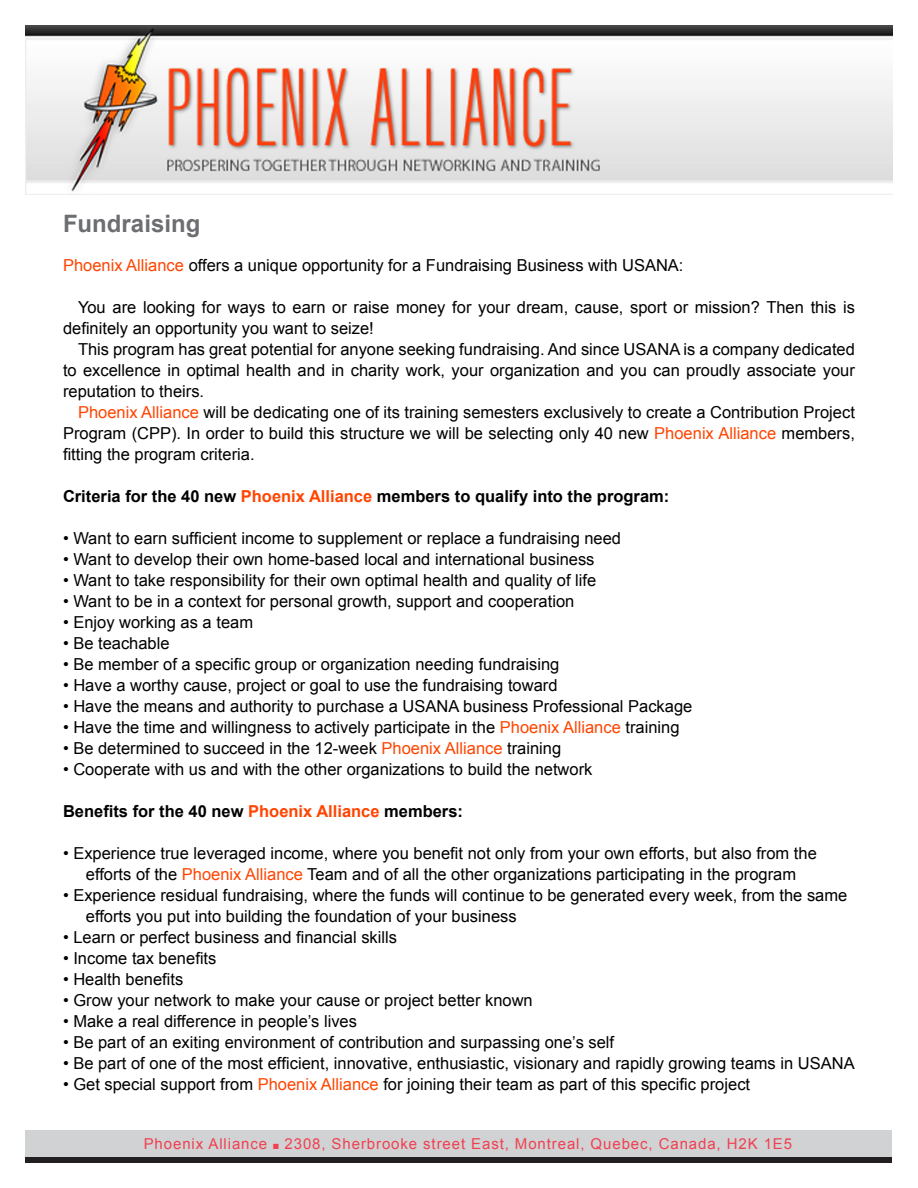
<style>
.page{position:relative;width:918px;height:1188px;background:#fff}
.page>*{position:absolute;margin:0;border:0;box-sizing:border-box;transform-origin:0 0}
.t1{font:700 24px "Arial";color:#6d6e71}
.t2{font:16.5px/21px "Arial";color:#000}
.t3{font:700 16.5px "Arial";color:#000}
.t4{font:15px "Arial";letter-spacing:.06em;color:#ef4150}
.s1{color:#ff4500}
</style>
<div class="page">
<img style="left:26px;top:26px;width:866px;height:168px">
<div style="left:26px;top:1130px;width:866px;height:32px;background:#d1d2d4"></div>
<div style="left:26px;top:1157px;width:866px;height:5px;background:#231f20"></div>
<p class="t1" style="left:63px;top:207px;width:139px">Fundraising</p>
<p class="t2" style="left:63px;top:255px;width:622px"><span class="s1">Phoenix Alliance</span> offers a unique opportunity for a Fundraising Business with USANA:</p>
<p class="t2" style="left:63px;top:297px;width:793px;text-indent:15px">You are looking for ways to earn or raise money for your dream, cause, sport or mission? Then this is definitely an opportunity you want to seize!</p>
<p class="t2" style="left:63px;top:339px;width:793px;text-align:justify;text-indent:15px">This program has great potential for anyone seeking fundraising. And since USANA is a company dedicated to excellence in optimal health and in charity work, your organization and you can proudly associate your reputation to theirs.</p>
<p class="t2" style="left:63px;top:402px;width:793px;text-align:justify;text-indent:15px"><span class="s1">Phoenix Alliance</span> will be dedicating one of its training semesters exclusively to create a Contribution Project Program (CPP). In order to build this structure we will be selecting only 40 new <span class="s1">Phoenix Alliance</span> members, fitting the program criteria.</p>
<p class="t3" style="left:63px;top:485px;width:608px">Criteria for the 40 new <span class="s1">Phoenix Alliance</span> members to qualify into the program:</p>
<p class="t2" style="left:63px;top:528px;width:560px">• Want to earn sufficient income to supplement or replace a fundraising need</p>
<p class="t2" style="left:63px;top:549px;width:533px">• Want to develop their own home-based local and international business</p>
<p class="t2" style="left:63px;top:570px;width:535px">• Want to take responsibility for their own optimal health and quality of life</p>
<p class="t2" style="left:63px;top:591px;width:513px">• Want to be in a context for personal growth, support and cooperation</p>
<p class="t2" style="left:63px;top:612px;width:192px">• Enjoy working as a team</p>
<p class="t2" style="left:63px;top:633px;width:108px">• Be teachable</p>
<p class="t2" style="left:63px;top:654px;width:498px">• Be member of a specific group or organization needing fundraising</p>
<p class="t2" style="left:63px;top:675px;width:496px">• Have a worthy cause, project or goal to use the fundraising toward</p>
<p class="t2" style="left:63px;top:696px;width:631px">• Have the means and authority to purchase a USANA business Professional Package</p>
<p class="t2" style="left:63px;top:717px;width:618px">• Have the time and willingness to actively participate in the <span class="s1">Phoenix Alliance</span> training</p>
<p class="t2" style="left:63px;top:738px;width:500px">• Be determined to succeed in the 12-week <span class="s1">Phoenix Alliance</span> training</p>
<p class="t2" style="left:63px;top:759px;width:531px">• Cooperate with us and with the other organizations to build the network</p>
<p class="t3" style="left:63px;top:800px;width:402px">Benefits for the 40 new <span class="s1">Phoenix Alliance</span> members:</p>
<p class="t2" style="left:63px;top:843px;width:755px;text-align:center">• Experience true leveraged income, where you benefit not only from your own efforts, but also from the efforts of the <span class="s1">Phoenix Alliance</span> Team and of all the other organizations participating in the program</p>
<p class="t2" style="left:86px;top:885px;width:763px;text-indent:-23px">• Experience residual fundraising, where the funds will continue to be generated every week, from the same efforts you put into building the foundation of your business</p>
<p class="t2" style="left:63px;top:927px;width:336px">• Learn or perfect business and financial skills</p>
<p class="t2" style="left:63px;top:948px;width:155px">• Income tax benefits</p>
<p class="t2" style="left:63px;top:969px;width:122px">• Health benefits</p>
<p class="t2" style="left:63px;top:990px;width:471px">• Grow your network to make your cause or project better known</p>
<p class="t2" style="left:63px;top:1011px;width:296px">• Make a real difference in people’s lives</p>
<p class="t2" style="left:63px;top:1032px;width:553px">• Be part of an exiting environment of contribution and surpassing one’s self</p>
<p class="t2" style="left:63px;top:1053px;width:793px">• Be part of one of the most efficient, innovative, enthusiastic, visionary and rapidly growing teams in USANA</p>
<p class="t2" style="left:63px;top:1074px;width:689px">• Get special support from <span class="s1">Phoenix Alliance</span> for joining their team as part of this specific project</p>
<p class="t4" style="left:144px;top:1134px;width:650px">Phoenix Alliance ■ 2308, Sherbrooke street East, Montreal, Quebec, Canada, H2K 1E5</p>
</div>
